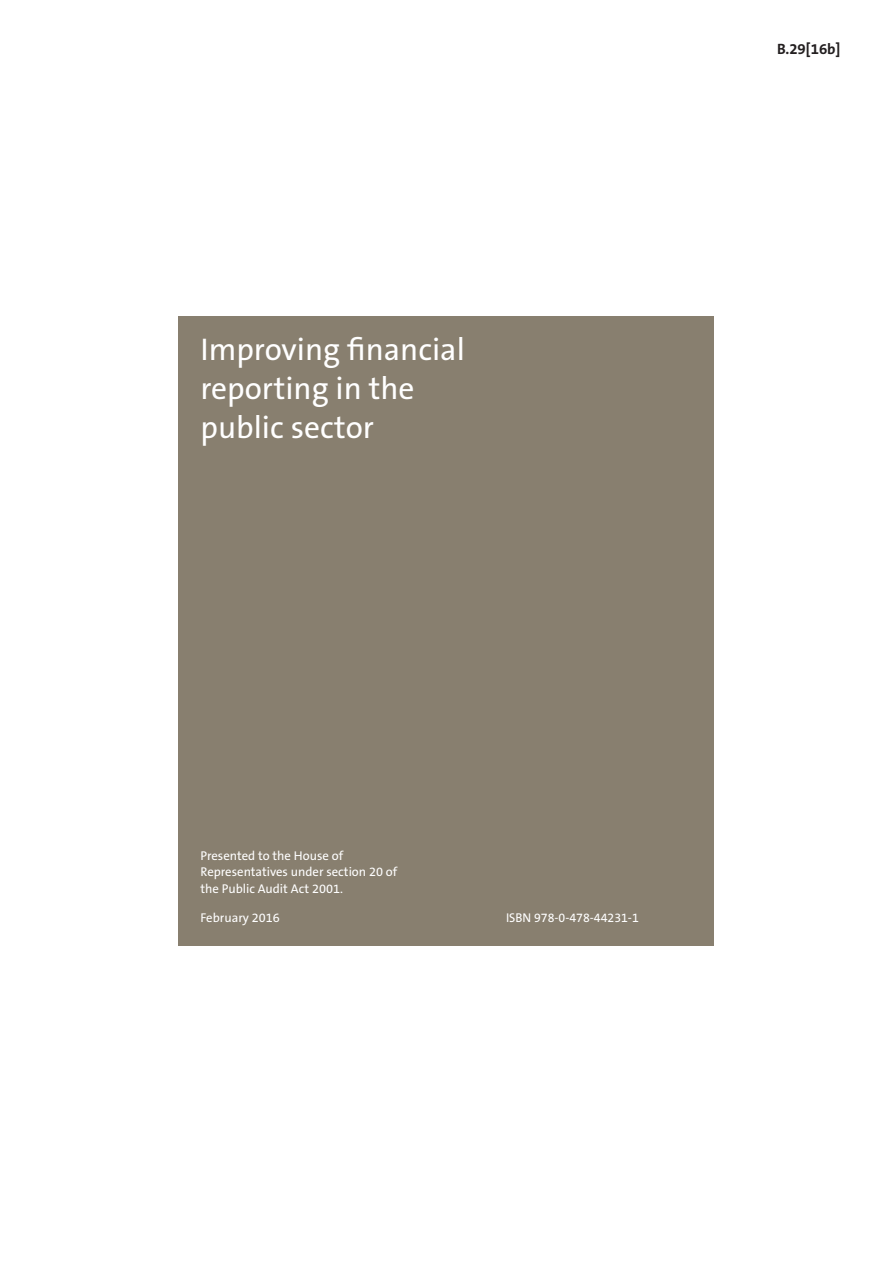
<style>
.page{position:relative;width:893px;height:1263px;background:#fff}
.page>*{position:absolute;margin:0;border:0;box-sizing:border-box;transform-origin:0 0}
.t1{font:31.5px/39px "The Sans OT5 Plain";color:#fff}
.t2{font:700 15px "The Sans OT7";color:#231f20}
.t3{font:12.75px/16.5px "The Sans OT5 Plain";color:#fff}
</style>
<div class="page">
<div style="left:179px;top:317px;width:535px;height:629px;background:#887f6f"></div>
<h1 class="t1" style="left:200px;top:330px;width:266px">Improving financial reporting in the public sector</h1>
<p class="t2" style="left:777px;top:39px;width:65px">B.29[16b]</p>
<p class="t3" style="left:201px;top:847px;width:198px">Presented to the House of<br>Representatives under section 20 of the Public Audit Act 2001.</p>
<p class="t3" style="left:201px;top:910px;width:81px">February 2016</p>
<p class="t3" style="left:506px;top:909px;width:134px">ISBN 978-0-478-44231-1</p>
</div>
